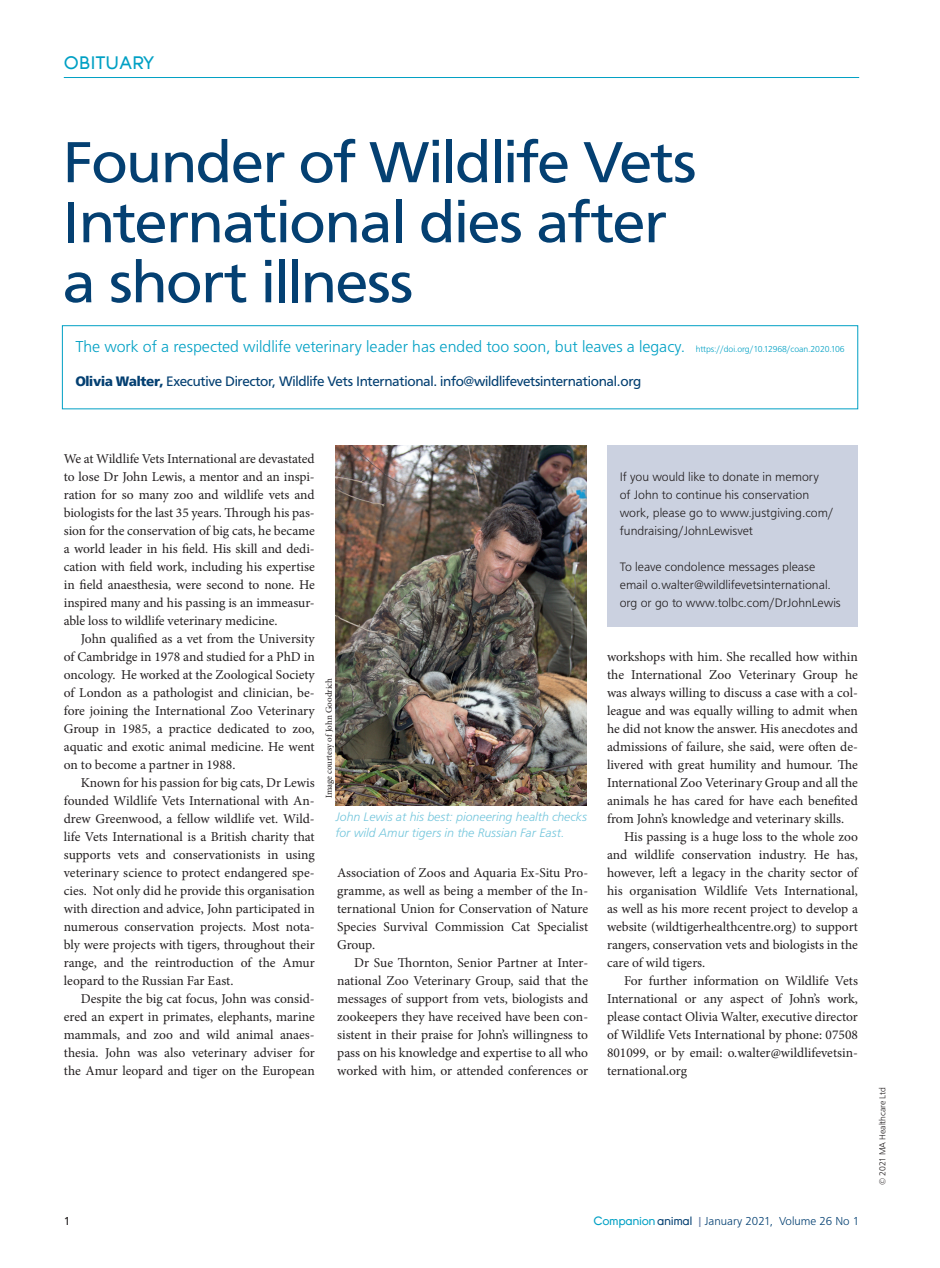
<style>
.page{position:relative;width:940px;height:1268px;background:#fff}
.page>*{position:absolute;margin:0;border:0;box-sizing:border-box;transform-origin:0 0}
.t1{font:60px/60px "Frutus T";letter-spacing:-.02em;color:#044072;scale:1.05 1}
.t2{font:18px "Young";color:#00a0c4}
.t3{font:300 16.5px "Frutus T";color:#00a0c4}
.t4{font:14.25px "Frutus T";letter-spacing:-.02em;color:#044072}
.t5{font:13.5px/18px "Minion Pro";color:#231f20;text-align:justify}
.t6{font:300 12.75px/18px "Frutus T";color:#231f20}
.t7{font:italic 300 12.75px/15.3px "Frutus T";color:#74c6dc}
.t8{font:300 12px "Frutus T";color:#044072}
.t9{font:12px "Frutus T";color:#231f20}
.t10{font:9px "Minion Pro";color:#231f20}
.t11{font:300 9px "Frutus T";letter-spacing:-.01em;color:#231f20}
.s1{font-size:9px}
.s2{font-weight:700}
.s3{font-family:"Young";font-weight:400;color:#00a0c4}
.s4{font-family:"Young";font-weight:400}
.s5{font-weight:400;color:#7185aa}
</style>
<div class="page">
<hr style="left:64px;top:77px;width:795px;height:1px;background:#00a0c4">
<div style="left:62px;top:325px;width:796px;height:84px;border:1px solid #00a0c4"></div>
<img style="left:336px;top:445px;width:251px;height:360px">
<div style="left:607px;top:445px;width:251px;height:181px;background:#cbd1e0"></div>
<h2 class="t2" style="left:64px;top:53px;width:91px">OBITUARY</h2>
<h1 class="t1" style="left:62px;top:131px;width:605px">Founder of Wildlife Vets<br>International dies after a short illness</h1>
<p class="t3" style="left:75px;top:336px;width:771px">The work of a respected wildlife veterinary leader has ended too soon, but leaves a legacy. <span class="s1">https://doi.org/10.12968/coan.2020.106</span></p>
<p class="t4" style="left:75px;top:372px;width:567px"><span class="s2">Olivia Walter,</span> Executive Director, Wildlife Vets International. info@wildlifevetsinternational.org</p>
<p class="t5" style="left:64px;top:450px;width:252px">We at Wildlife Vets International are devastated to lose Dr John Lewis, a mentor and an inspi&shy;ration for so many zoo and wildlife vets and biologists for the last 35 years. Through his pas&shy;sion for the conservation of big cats, he became a world leader in his field. His skill and dedi&shy;cation with field work, including his expertise in field anaesthesia, were second to none. He inspired many and his passing is an immeasur&shy;able loss to wildlife veterinary medicine.</p>
<p class="t5" style="left:64px;top:629px;width:252px;text-indent:17px">John qualified as a vet from the University of Cambridge in 1978 and studied for a PhD in oncology. He worked at the Zoological Society of London as a pathologist and clinician, be&shy;fore joining the International Zoo Veterinary Group in 1985, a practice dedicated to zoo, aquatic and exotic animal medicine. He went on to become a partner in 1988.</p>
<p class="t5" style="left:64px;top:773px;width:252px;text-indent:17px">Known for his passion for big cats, Dr Lewis founded Wildlife Vets International with An&shy;drew Greenwood, a fellow wildlife vet. Wild&shy;life Vets International is a British charity that supports vets and conservationists in using veterinary science to protect endangered spe&shy;cies. Not only did he provide this organisation with direction and advice, John participated in numerous conservation projects. Most nota&shy;bly were projects with tigers, throughout their range, and the reintroduction of the Amur leopard to the Russian Far East.</p>
<p class="t5" style="left:64px;top:989px;width:252px;text-indent:17px">Despite the big cat focus, John was consid&shy;ered an expert in primates, elephants, marine mammals, and zoo and wild animal anaes&shy;thesia. John was also veterinary adviser for the Amur leopard and tiger on the European</p>
<p class="t10" style="left:323px;top:798px;width:121px;rotate:-90deg">Image courtesy of John Goodrich</p>
<p class="t7" style="left:335px;top:809px;width:253px">John Lewis at his best: pioneering health checks for wild Amur tigers in the Russian Far East.</p>
<p class="t5" style="left:337px;top:863px;width:252px">Association of Zoos and Aquaria Ex-Situ Pro&shy;gramme, as well as being a member of the In&shy;ternational Union for Conservation of Nature Species Survival Commission Cat Specialist Group.</p>
<p class="t5" style="left:337px;top:953px;width:252px;text-indent:17px">Dr Sue Thornton, Senior Partner at Inter&shy;national Zoo Veterinary Group, said that the messages of support from vets, biologists and zookeepers they have received have been con&shy;sistent in their praise for John’s willingness to pass on his knowledge and expertise to all who worked with him, or attended conferences or</p>
<p class="t6" style="left:620px;top:467px;width:215px">If you would like to donate in memory<br>of John to continue his conservation work, please go to www.justgiving.com/ fundraising/JohnLewisvet</p>
<p class="t6" style="left:620px;top:557px;width:223px">To leave condolence messages please email o.walter@wildlifevetsinternational. org or go to www.tolbc.com/DrJohnLewis</p>
<p class="t5" style="left:607px;top:648px;width:252px">workshops with him. She recalled how within the International Zoo Veterinary Group he was always willing to discuss a case with a col&shy;league and was equally willing to admit when he did not know the answer. His anecdotes and admissions of failure, she said, were often de&shy;livered with great humility and humour. The International Zoo Veterinary Group and all the animals he has cared for have each benefited from John’s knowledge and veterinary skills.</p>
<p class="t5" style="left:607px;top:827px;width:252px;text-indent:17px">His passing is a huge loss to the whole zoo and wildlife conservation industry. He has, however, left a legacy in the charity sector of his organisation Wildlife Vets International, as well as his more recent project to develop a website (wildtigerhealthcentre.org) to support rangers, conservation vets and biologists in the care of wild tigers.</p>
<p class="t5" style="left:607px;top:971px;width:252px;text-indent:17px">For further information on Wildlife Vets International or any aspect of John’s work, please contact Olivia Walter, executive director of Wildlife Vets International by phone: 07508<br>801099, or by email: o.walter@wildlifevetsin&shy;ternational.org</p>
<p class="t9" style="left:64px;top:1213px;width:8px">1</p>
<p class="t8" style="left:593px;top:1213px;width:267px"><span class="s3">Companion</span> <span class="s4">animal</span> <span class="s5">|</span> January 2021, Volume 26 No 1</p>
<p class="t11" style="left:877px;top:1184px;width:99px;rotate:-90deg">© 2021 MA Healthcare Ltd</p>
</div>
